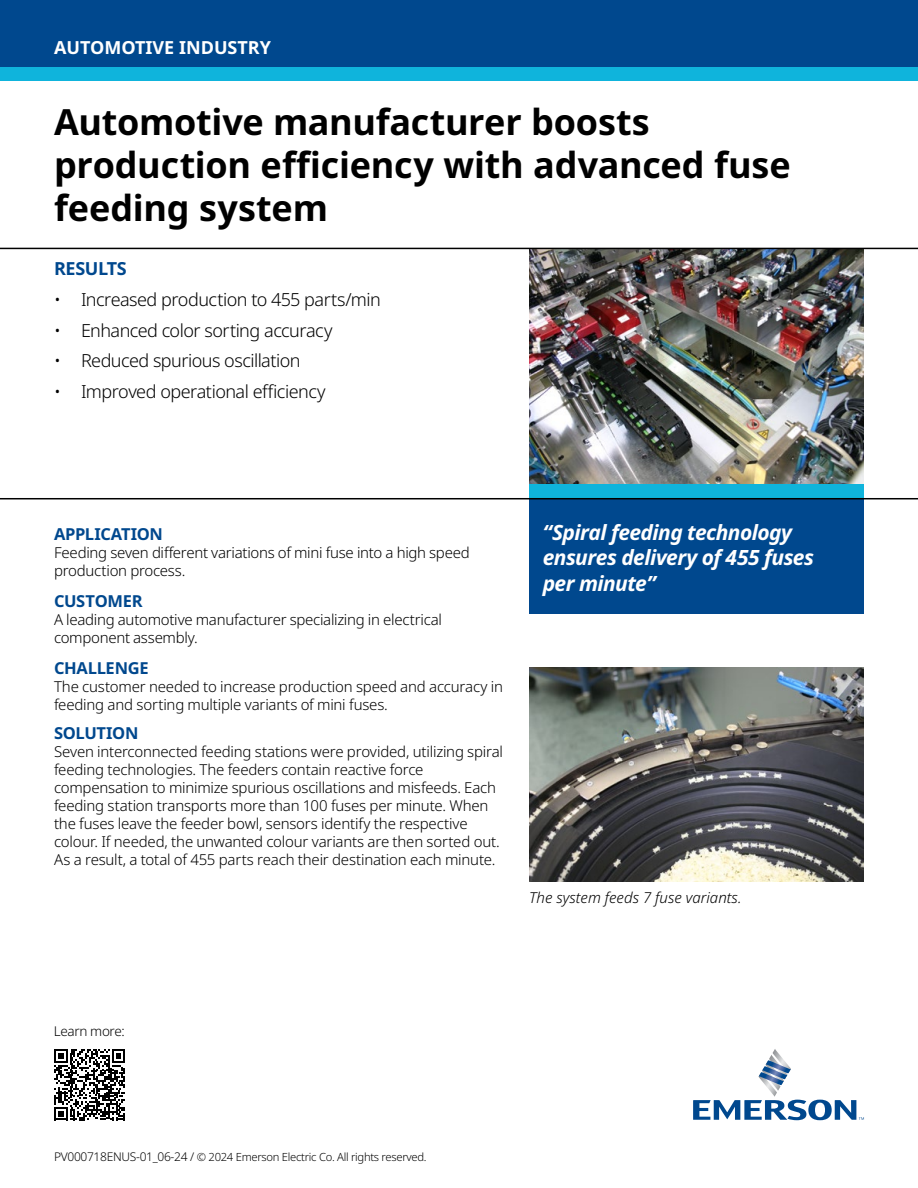
<style>
.page{position:relative;width:918px;height:1188px;background:#fff}
.page>*{position:absolute;margin:0;border:0;box-sizing:border-box;transform-origin:0 0}
.t1{font:700 36px/43.2px "Noto Sans";letter-spacing:-.005em;color:#000}
.t2{font:italic 700 21px/25.2px "Noto Sans";letter-spacing:-.025em;color:#fff}
.t3{font:300 18px "Noto Sans";letter-spacing:-.03em;color:#000}
.t4{font:700 18px "Noto Sans";color:#fff}
.t5{font:700 18px "Noto Sans";letter-spacing:-.02em;color:#00488e}
.t6{font:700 16.5px "Noto Sans";letter-spacing:-.02em;color:#00488e}
.t7{font:300 15px/18px "Noto Sans";letter-spacing:-.015em;color:#000}
.t8{font:italic 300 15px "Noto Sans";color:#000}
.t9{font:300 13.5px "Noto Sans";letter-spacing:-.025em;color:#000}
.t10{font:300 11.25px "Noto Sans";letter-spacing:-.025em;color:#000}
.s1{font-size:12px}
</style>
<div class="page">
<div style="left:529px;top:498px;width:335px;height:115px;background:#00488e"></div>
<img style="left:529px;top:249px;width:335px;height:235px">
<div style="left:529px;top:484px;width:335px;height:14px;background:#0fb4dc"></div>
<div style="left:0;top:0;width:918px;height:68px;background:#00488e"></div>
<div style="left:0;top:68px;width:918px;height:13px;background:#0fb4dc"></div>
<hr style="left:0;top:248px;width:918px;height:1px;background:#000">
<hr style="left:0;top:498px;width:918px;height:1px;background:#000">
<svg style="left:693px;top:1049px;width:171px;height:71px"></svg>
<img style="left:529px;top:668px;width:335px;height:213px">
<svg style="left:54px;top:1049px;width:71px;height:71px"></svg>
<p class="t4" style="left:54px;top:38px;width:219px">AUTOMOTIVE INDUSTRY</p>
<p class="t1" style="left:54px;top:101px;width:738px">Automotive manufacturer boosts production efficiency with advanced fuse feeding system</p>
<p class="t5" style="left:54px;top:259px;width:74px">RESULTS</p>
<p class="t3" style="left:54px;top:289px;width:328px">• Increased production to 455 parts/min</p>
<p class="t3" style="left:54px;top:320px;width:280px">• Enhanced color sorting accuracy</p>
<p class="t3" style="left:54px;top:350px;width:248px">• Reduced spurious oscillation</p>
<p class="t3" style="left:54px;top:381px;width:273px">• Improved operational efficiency</p>
<p class="t6" style="left:54px;top:525px;width:111px">APPLICATION</p>
<p class="t7" style="left:54px;top:544px;width:417px">Feeding seven different variations of mini fuse into a high speed production process.</p>
<p class="t6" style="left:54px;top:592px;width:90px">CUSTOMER</p>
<p class="t7" style="left:54px;top:611px;width:390px">A leading automotive manufacturer specializing in electrical component assembly.</p>
<p class="t6" style="left:54px;top:659px;width:96px">CHALLENGE</p>
<p class="t7" style="left:54px;top:678px;width:451px">The customer needed to increase production speed and accuracy in feeding and sorting multiple variants of mini fuses.</p>
<p class="t6" style="left:54px;top:724px;width:86px">SOLUTION</p>
<p class="t7" style="left:54px;top:743px;width:451px">Seven interconnected feeding stations were provided, utilizing spiral feeding technologies. The feeders contain reactive force compensation to minimize spurious oscillations and misfeeds. Each feeding station transports more than 100 fuses per minute. When the fuses leave the feeder bowl, sensors identify the respective colour. If needed, the unwanted colour variants are then sorted out.<br>As a result, a total of 455 parts reach their destination each minute.</p>
<p class="t2" style="left:543px;top:521px;width:273px">“Spiral feeding technology ensures delivery of 455 fuses per minute”</p>
<p class="t8" style="left:529px;top:887px;width:214px">The system feeds 7 fuse variants.</p>
<p class="t9" style="left:54px;top:1024px;width:72px">Learn more:</p>
<p class="t10" style="left:54px;top:1151px;width:374px"><span class="s1">PV000718ENUS-01_06-24 /</span> © 2024 Emerson Electric Co. All rights reserved.</p>
</div>
